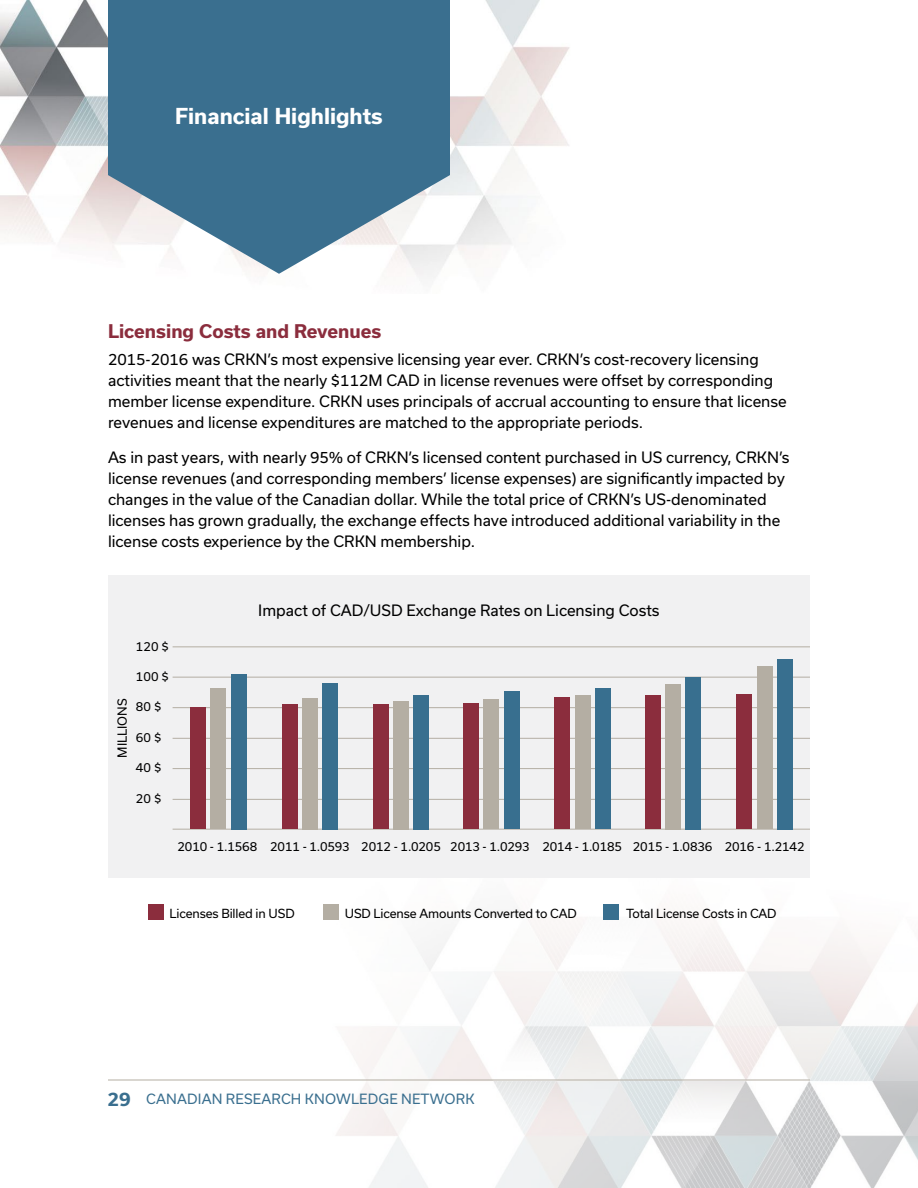
<style>
.page{position:relative;width:918px;height:1188px;background:#fff}
.page>*{position:absolute;margin:0;border:0;box-sizing:border-box;transform-origin:0 0}
.t1{font:700 21px "Usual";color:#fff}
.t2{font:700 18px "Usual";color:#8b2d3d}
.t3{font:15px/21px "Usual";color:#000}
.t4{font:13.5px "Usual";letter-spacing:.015em;color:#3a6f8f}
.t5{font:12px "Usual";letter-spacing:-.01em;color:#000}
.s1{font-weight:700;font-size:18px}
</style>
<div class="page">
<svg style="left:108px;top:904px;width:810px;height:284px"></svg>
<hr style="left:108px;top:1080px;width:702px;height:1px;background:#b4aea3">
<img style="left:0;top:0;width:570px;height:278px">
<div style="left:108px;top:575px;width:702px;height:303px;background:#f1f1f2"></div>
<svg style="left:108px;top:0;width:342px;height:274px;fill:#3a6f8f"></svg>
<hr style="left:173px;top:646px;width:637px;height:1px;background:#b4aea3">
<hr style="left:173px;top:677px;width:637px;height:1px;background:#b4aea3">
<hr style="left:173px;top:707px;width:637px;height:1px;background:#b4aea3">
<hr style="left:173px;top:738px;width:637px;height:1px;background:#b4aea3">
<hr style="left:173px;top:768px;width:637px;height:1px;background:#b4aea3">
<hr style="left:173px;top:799px;width:637px;height:1px;background:#b4aea3">
<hr style="left:173px;top:829px;width:637px;height:1px;background:#b4aea3">
<div style="left:190px;top:708px;width:16px;height:121px;background:#8b2d3d"></div>
<div style="left:211px;top:689px;width:15px;height:140px;background:#b4aea3"></div>
<div style="left:231px;top:674px;width:15px;height:155px;background:#386f8f"></div>
<div style="left:282px;top:704px;width:15px;height:125px;background:#8b2d3d"></div>
<div style="left:302px;top:698px;width:16px;height:131px;background:#b4aea3"></div>
<div style="left:322px;top:683px;width:16px;height:146px;background:#386f8f"></div>
<div style="left:373px;top:704px;width:16px;height:125px;background:#8b2d3d"></div>
<div style="left:394px;top:701px;width:15px;height:128px;background:#b4aea3"></div>
<div style="left:414px;top:695px;width:15px;height:134px;background:#386f8f"></div>
<div style="left:463px;top:703px;width:16px;height:126px;background:#8b2d3d"></div>
<div style="left:484px;top:700px;width:15px;height:129px;background:#b4aea3"></div>
<div style="left:504px;top:691px;width:15px;height:138px;background:#386f8f"></div>
<div style="left:555px;top:698px;width:15px;height:131px;background:#8b2d3d"></div>
<div style="left:575px;top:696px;width:15px;height:133px;background:#b4aea3"></div>
<div style="left:595px;top:688px;width:15px;height:141px;background:#386f8f"></div>
<div style="left:645px;top:696px;width:16px;height:133px;background:#8b2d3d"></div>
<div style="left:666px;top:684px;width:15px;height:145px;background:#b4aea3"></div>
<div style="left:686px;top:677px;width:15px;height:152px;background:#386f8f"></div>
<div style="left:737px;top:695px;width:15px;height:134px;background:#8b2d3d"></div>
<div style="left:757px;top:666px;width:15px;height:163px;background:#b4aea3"></div>
<div style="left:777px;top:659px;width:15px;height:170px;background:#386f8f"></div>
<div style="left:148px;top:904px;width:16px;height:16px;background:#8b2d3d"></div>
<div style="left:323px;top:904px;width:15px;height:16px;background:#b4aea3"></div>
<div style="left:603px;top:904px;width:16px;height:16px;background:#386f8f"></div>
<h1 class="t1" style="left:175px;top:104px;width:209px">Financial Highlights</h1>
<p class="t2" style="left:108px;top:320px;width:275px">Licensing Costs and Revenues</p>
<p class="t3" style="left:108px;top:349px;width:680px">2015-2016 was CRKN’s most expensive licensing year ever. CRKN’s cost-recovery licensing activities meant that the nearly $112M CAD in license revenues were offset by corresponding member license expenditure. CRKN uses principals of accrual accounting to ensure that license revenues and license expenditures are matched to the appropriate periods.</p>
<p class="t3" style="left:108px;top:447px;width:683px">As in past years, with nearly 95% of CRKN’s licensed content purchased in US currency, CRKN’s license revenues (and corresponding members’ license expenses) are significantly impacted by changes in the value of the Canadian dollar. While the total price of CRKN’s US-denominated licenses has grown gradually, the exchange effects have introduced additional variability in the license costs experience by the CRKN membership.</p>
<p class="t5" style="left:115px;top:758px;width:61px;rotate:-90deg">MILLIONS</p>
<p class="t5" style="left:136px;top:639px;width:35px">120 $</p>
<p class="t5" style="left:136px;top:669px;width:35px">100 $</p>
<p class="t5" style="left:136px;top:700px;width:27px">80 $</p>
<p class="t5" style="left:136px;top:731px;width:27px">60 $</p>
<p class="t5" style="left:136px;top:761px;width:27px">40 $</p>
<p class="t5" style="left:136px;top:792px;width:27px">20 $</p>
<p class="t3" style="left:258px;top:599px;width:403px">Impact of CAD/USD Exchange Rates on Licensing Costs</p>
<p class="t5" style="left:178px;top:840px;width:81px">2010 - 1.1568</p>
<p class="t5" style="left:270px;top:840px;width:536px">2011 - 1.0593 2012 - 1.0205 2013 - 1.0293 2014 - 1.0185 2015 - 1.0836 2016 - 1.2142</p>
<p class="t5" style="left:170px;top:906px;width:127px">Licenses Billed in USD</p>
<p class="t5" style="left:345px;top:906px;width:233px">USD License Amounts Converted to CAD</p>
<p class="t5" style="left:626px;top:906px;width:152px">Total License Costs in CAD</p>
<p class="t4" style="left:108px;top:1092px;width:360px"><span class="s1">29</span> CANADIAN RESEARCH KNOWLEDGE NETWORK</p>
<p class="t4" style="left:146px;top:1092px;width:330px">CANADIAN RESEARCH KNOWLEDGE NETWORK</p>
</div>
